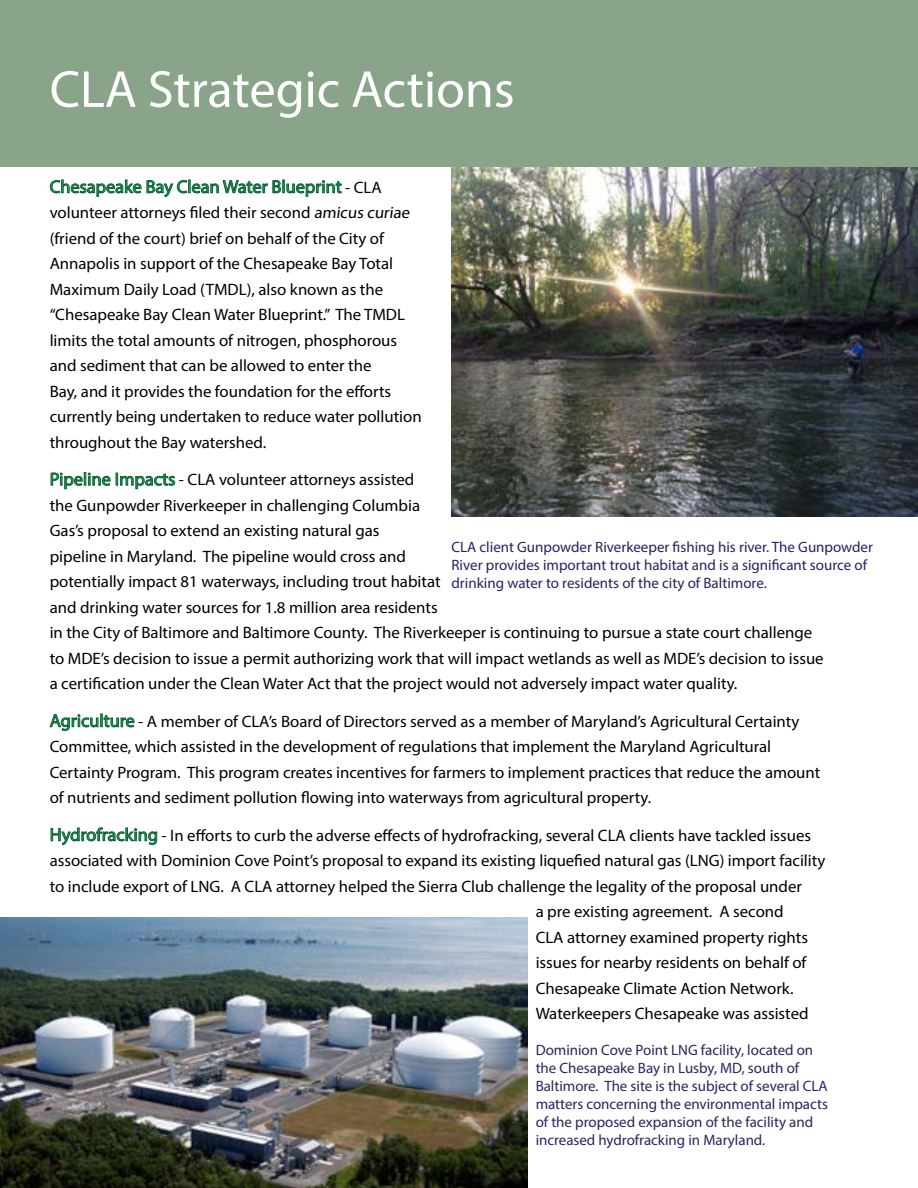
<style>
.page{position:relative;width:918px;height:1188px;background:#fff}
.page>*{position:absolute;margin:0;border:0;box-sizing:border-box;transform-origin:0 0}
.t1{font:52.5px "Myriad Pro";color:#fff}
.t2{font:18px "Myriad Pro";color:#4f8158}
.t3{font:16.5px/25.5px "Myriad Pro";color:#000}
.t4{font:15px/18px "Myriad Pro";color:#292562}
.t5{font:15px/18px "Myriad Pro";color:#262262}
.s1{font-size:16.5px;color:#000}
.s2{font-size:18px;color:#4f8158}
</style>
<div class="page">
<img style="left:451px;top:166px;width:467px;height:350px">
<div style="left:0;top:0;width:918px;height:166px;background:#89a489"></div>
<svg style="left:50px;top:179px;width:292px;height:18px"></svg>
<svg style="left:50px;top:472px;width:125px;height:18px"></svg>
<svg style="left:49px;top:714px;width:86px;height:17px"></svg>
<svg style="left:50px;top:827px;width:108px;height:18px"></svg>
<img style="left:0;top:918px;width:527px;height:270px">
<h1 class="t1" style="left:50px;top:57px;width:466px">CLA Strategic Actions</h1>
<p class="t2" style="left:50px;top:176px;width:334px">Chesapeake Bay Clean Water Blueprint <span class="s1">- CLA</span></p>
<p class="t3" style="left:50px;top:200px;width:374px">volunteer attorneys filed their second amicus curiae (friend of the court) brief on behalf of the City of Annapolis in support of the Chesapeake Bay Total Maximum Daily Load (TMDL), also known as the “Chesapeake Bay Clean Water Blueprint.” The TMDL limits the total amounts of nitrogen, phosphorous and sediment that can be allowed to enter the<br>Bay, and it provides the foundation for the efforts currently being undertaken to reduce water pollution throughout the Bay watershed.</p>
<p class="t3" style="left:50px;top:467px;width:776px"><span class="s2">Pipeline Impacts</span> - CLA volunteer attorneys assisted<br>the Gunpowder Riverkeeper in challenging Columbia<br>Gas’s proposal to extend an existing natural gas<br>pipeline in Maryland. The pipeline would cross and<br>potentially impact 81 waterways, including trout habitat<br>and drinking water sources for 1.8 million area residents<br>in the City of Baltimore and Baltimore County. The Riverkeeper is continuing to pursue a state court challenge to MDE’s decision to issue a permit authorizing work that will impact wetlands as well as MDE’s decision to issue a certification under the Clean Water Act that the project would not adversely impact water quality.</p>
<p class="t3" style="left:50px;top:708px;width:772px"><span class="s2">Agriculture</span> - A member of CLA’s Board of Directors served as a member of Maryland’s Agricultural Certainty Committee, which assisted in the development of regulations that implement the Maryland Agricultural Certainty Program. This program creates incentives for farmers to implement practices that reduce the amount of nutrients and sediment pollution flowing into waterways from agricultural property.</p>
<p class="t3" style="left:50px;top:822px;width:763px"><span class="s2">Hydrofracking</span> - In efforts to curb the adverse effects of hydrofracking, several CLA clients have tackled issues</p>
<p class="t3" style="left:50px;top:848px;width:777px">associated with Dominion Cove Point’s proposal to expand its existing liquefied natural gas (LNG) import facility</p>
<p class="t3" style="left:50px;top:873px;width:754px">to include export of LNG. A CLA attorney helped the Sierra Club challenge the legality of the proposal under</p>
<p class="t3" style="left:536px;top:899px;width:250px">a pre existing agreement. A second</p>
<p class="t3" style="left:536px;top:924px;width:274px">CLA attorney examined property rights</p>
<p class="t3" style="left:536px;top:950px;width:272px">issues for nearby residents on behalf of</p>
<p class="t3" style="left:536px;top:975px;width:259px">Chesapeake Climate Action Network.</p>
<p class="t3" style="left:536px;top:1001px;width:274px">Waterkeepers Chesapeake was assisted</p>
<p class="t5" style="left:451px;top:537px;width:423px">CLA client Gunpowder Riverkeeper fishing his river. The Gunpowder<br>River provides important trout habitat and is a significant source of drinking water to residents of the city of Baltimore.</p>
<p class="t4" style="left:536px;top:1041px;width:294px">Dominion Cove Point LNG facility, located on the Chesapeake Bay in Lusby, MD, south of Baltimore. The site is the subject of several CLA matters concerning the environmental impacts of the proposed expansion of the facility and increased hydrofracking in Maryland.</p>
</div>
